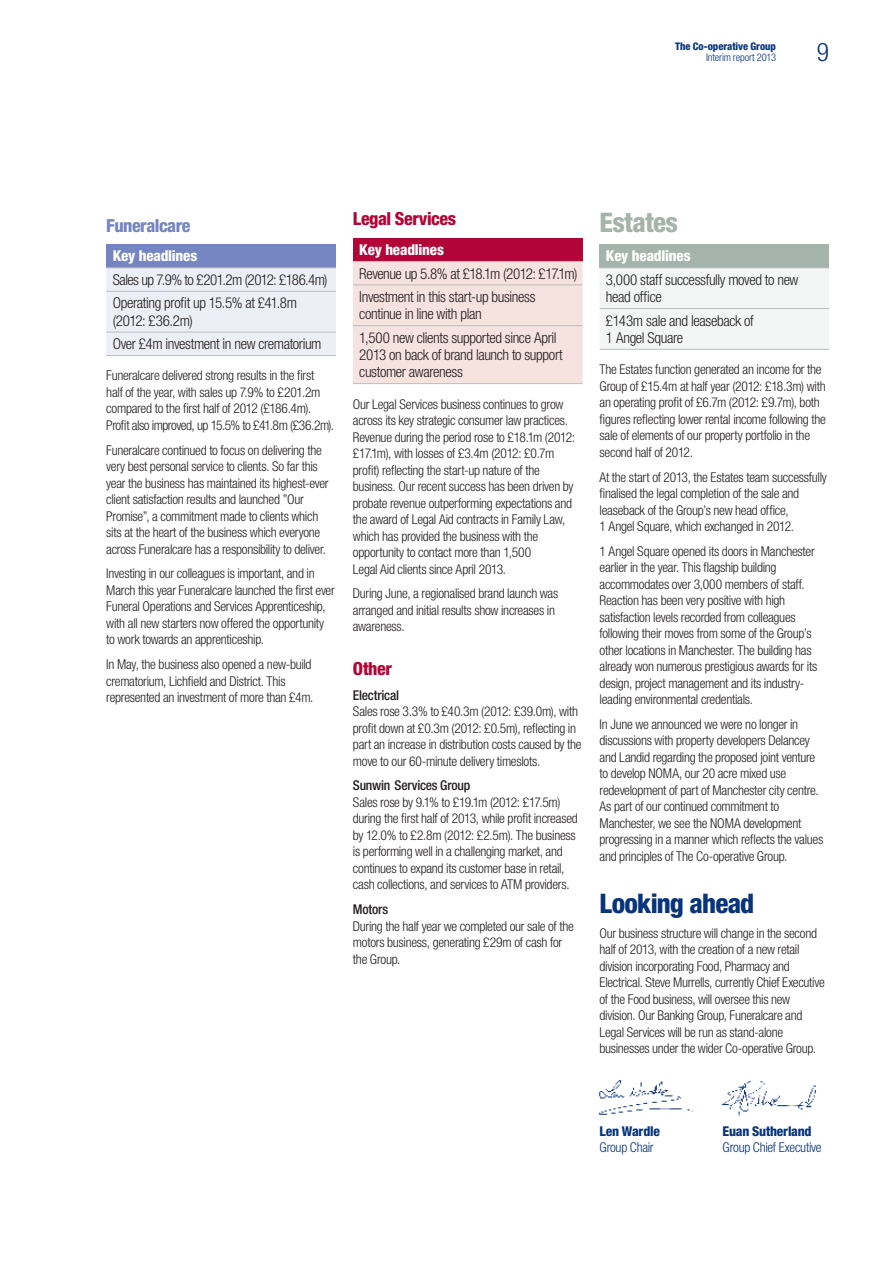
<style>
.page{position:relative;width:893px;height:1263px;background:#fff}
.page>*{position:absolute;margin:0;border:0;box-sizing:border-box;transform-origin:0 0}
.t1{font:800 condensed 27px "Helvetica Neue LT Std";letter-spacing:-.03em;color:#08347b}
.t2{font:800 condensed 27px "Helvetica Neue LT Std";letter-spacing:-.02em;color:#a4b3ab}
.t3{font:300 condensed 25.5px "Helvetica Neue LT Std";color:#08347b}
.t4{font:800 condensed 18px "Helvetica Neue LT Std";letter-spacing:-.025em;color:#b30437}
.t5{font:800 condensed 18px "Helvetica Neue LT Std";letter-spacing:-.03em;color:#7585c1}
.t6{font:300 condensed 15px/23.4px "Helvetica Neue LT Std";letter-spacing:-.025em;color:#231f20}
.t7{font:800 condensed 15px "Helvetica Neue LT Std";letter-spacing:-.015em;color:#fff}
.t8{font:300 condensed 13.5px/16.5px "Helvetica Neue LT Std";letter-spacing:-.02em;color:#231f20}
.t9{font:500 condensed 13.5px "Helvetica Neue LT Std";letter-spacing:-.015em;color:#231f20}
.t10{font:300 condensed 13.5px "Helvetica Neue LT Std";letter-spacing:-.02em;color:#08347b}
.t11{font:800 condensed 13.5px "Helvetica Neue LT Std";letter-spacing:-.015em;color:#08347b}
.t12{font:800 condensed 10.5px "Helvetica Neue LT Std";letter-spacing:-.005em;color:#08347b}
.t13{font:300 condensed 10.5px "Helvetica Neue LT Std";letter-spacing:-.01em;color:#08347b}
</style>
<div class="page">
<img style="left:599px;top:1080px;width:94px;height:35px">
<img style="left:722px;top:1081px;width:94px;height:35px">
<div style="left:106px;top:244px;width:230px;height:24px;background:#7585c1"></div>
<div style="left:106px;top:269px;width:230px;height:86px;background:#edeff7"></div>
<hr style="left:106px;top:268px;width:230px;height:1px;background:#bcbdc0">
<hr style="left:106px;top:291px;width:230px;height:1px;background:#bcbdc0">
<hr style="left:106px;top:332px;width:230px;height:1px;background:#bcbdc0">
<hr style="left:106px;top:355px;width:230px;height:1px;background:#bcbdc0">
<div style="left:353px;top:238px;width:230px;height:23px;background:#b30437"></div>
<div style="left:353px;top:262px;width:230px;height:121px;background:#f6e2df"></div>
<hr style="left:353px;top:261px;width:230px;height:1px;background:#bcbdc0">
<hr style="left:353px;top:285px;width:230px;height:1px;background:#bcbdc0">
<hr style="left:353px;top:325px;width:230px;height:1px;background:#bcbdc0">
<hr style="left:353px;top:383px;width:230px;height:1px;background:#bcbdc0">
<div style="left:600px;top:244px;width:229px;height:24px;background:#a4b3ab"></div>
<div style="left:600px;top:269px;width:229px;height:80px;background:#f4f6f5"></div>
<hr style="left:600px;top:268px;width:229px;height:1px;background:#bcbdc0">
<hr style="left:600px;top:308px;width:229px;height:1px;background:#bcbdc0">
<hr style="left:600px;top:349px;width:229px;height:1px;background:#bcbdc0">
<p class="t12" style="left:675px;top:40px;width:102px">The Co-operative Group</p>
<p class="t13" style="left:706px;top:51px;width:71px">Interim report 2013</p>
<h2 class="t3" style="left:817px;top:37px;width:14px">9</h2>
<h3 class="t5" style="left:106px;top:214px;width:86px">Funeralcare</h3>
<p class="t7" style="left:113px;top:247px;width:86px">Key headlines</p>
<p class="t6" style="left:113px;top:268px;width:216px">Sales up 7.9% to £201.2m (2012: £186.4m)<br>Operating profit up 15.5% at £41.8m</p>
<p class="t6" style="left:113px;top:309px;width:210px">(2012: £36.2m)<br>Over £4m investment in new crematorium</p>
<p class="t8" style="left:106px;top:367px;width:229px">Funeralcare delivered strong results in the first half of the year, with sales up 7.9% to £201.2m compared to the first half of 2012 (£186.4m).<br>Profit also improved, up 15.5% to £41.8m (£36.2m).</p>
<p class="t8" style="left:106px;top:442px;width:224px">Funeralcare continued to focus on delivering the very best personal service to clients. So far this year the business has maintained its highest-ever client satisfaction results and launched ”Our Promise”, a commitment made to clients which sits at the heart of the business which everyone across Funeralcare has a responsibility to deliver.</p>
<p class="t8" style="left:106px;top:565px;width:230px">Investing in our colleagues is important, and in March this year Funeralcare launched the first ever Funeral Operations and Services Apprenticeship, with all new starters now offered the opportunity to work towards an apprenticeship.</p>
<p class="t8" style="left:106px;top:656px;width:209px">In May, the business also opened a new-build crematorium, Lichfield and District. This represented an investment of more than £4m.</p>
<h3 class="t4" style="left:353px;top:208px;width:105px">Legal Services</h3>
<p class="t7" style="left:359px;top:240px;width:86px">Key headlines</p>
<p class="t6" style="left:359px;top:261px;width:220px">Revenue up 5.8% at £18.1m (2012: £17.1m)<br>Investment in this start-up business</p>
<p class="t6" style="left:359px;top:302px;width:199px">continue in line with plan<br>1,500 new clients supported since April</p>
<p class="t6" style="left:359px;top:346px;width:205px;line-height:17.2px">2013 on back of brand launch to support customer awareness</p>
<p class="t8" style="left:353px;top:395px;width:224px">Our Legal Services business continues to grow across its key strategic consumer law practices.<br>Revenue during the period rose to £18.1m (2012: £17.1m), with losses of £3.4m (2012: £0.7m profit) reflecting the start-up nature of the business. Our recent success has been driven by probate revenue outperforming expectations and the award of Legal Aid contracts in Family Law, which has provided the business with the opportunity to contact more than 1,500<br>Legal Aid clients since April 2013.</p>
<p class="t8" style="left:353px;top:585px;width:207px">During June, a regionalised brand launch was arranged and initial results show increases in awareness.</p>
<h3 class="t4" style="left:353px;top:657px;width:41px">Other</h3>
<p class="t9" style="left:353px;top:687px;width:48px">Electrical</p>
<p class="t8" style="left:353px;top:703px;width:230px">Sales rose 3.3% to £40.3m (2012: £39.0m), with profit down at £0.3m (2012: £0.5m), reflecting in part an increase in distribution costs caused by the move to our 60-minute delivery timeslots.</p>
<p class="t9" style="left:353px;top:777px;width:119px">Sunwin Services Group</p>
<p class="t8" style="left:353px;top:794px;width:226px">Sales rose by 9.1% to £19.1m (2012: £17.5m) during the first half of 2013, while profit increased by 12.0% to £2.8m (2012: £2.5m). The business is performing well in a challenging market, and continues to expand its customer base in retail, cash collections, and services to ATM providers.</p>
<p class="t9" style="left:353px;top:901px;width:37px">Motors</p>
<p class="t8" style="left:353px;top:917px;width:222px">During the half year we completed our sale of the motors business, generating £29m of cash for the Group.</p>
<h1 class="t2" style="left:600px;top:206px;width:80px">Estates</h1>
<p class="t7" style="left:606px;top:247px;width:86px">Key headlines</p>
<p class="t6" style="left:606px;top:271px;width:194px;line-height:17.2px">3,000 staff successfully moved to new head office</p>
<p class="t6" style="left:606px;top:312px;width:149px;line-height:17.2px">£143m sale and leaseback of<br>1 Angel Square</p>
<p class="t8" style="left:600px;top:361px;width:228px">The Estates function generated an income for the Group of £15.4m at half year (2012: £18.3m) with an operating profit of £6.7m (2012: £9.7m), both figures reflecting lower rental income following the sale of elements of our property portfolio in the second half of 2012.</p>
<p class="t8" style="left:600px;top:468px;width:229px">At the start of 2013, the Estates team successfully finalised the legal completion of the sale and leaseback of the Group’s new head office,<br>1 Angel Square, which exchanged in 2012.</p>
<p class="t8" style="left:600px;top:543px;width:219px">1 Angel Square opened its doors in Manchester earlier in the year. This flagship building accommodates over 3,000 members of staff.<br>Reaction has been very positive with high satisfaction levels recorded from colleagues following their moves from some of the Group’s other locations in Manchester. The building has already won numerous prestigious awards for its design, project management and its industry&shy;leading environmental credentials.</p>
<p class="t8" style="left:600px;top:716px;width:225px">In June we announced we were no longer in discussions with property developers Delancey and Landid regarding the proposed joint venture to develop NOMA, our 20 acre mixed use redevelopment of part of Manchester city centre.<br>As part of our continued commitment to Manchester, we see the NOMA development progressing in a manner which reflects the values and principles of The Co-operative Group.</p>
<h1 class="t1" style="left:600px;top:886px;width:156px">Looking ahead</h1>
<p class="t8" style="left:600px;top:924px;width:227px">Our business structure will change in the second half of 2013, with the creation of a new retail division incorporating Food, Pharmacy and Electrical. Steve Murrells, currently Chief Executive of the Food business, will oversee this new division. Our Banking Group, Funeralcare and Legal Services will be run as stand-alone businesses under the wider Co-operative Group.</p>
<p class="t11" style="left:600px;top:1122px;width:62px">Len Wardle</p>
<p class="t11" style="left:723px;top:1122px;width:90px">Euan Sutherland</p>
<p class="t10" style="left:600px;top:1139px;width:56px">Group Chair</p>
<p class="t10" style="left:723px;top:1139px;width:101px">Group Chief Executive</p>
</div>
